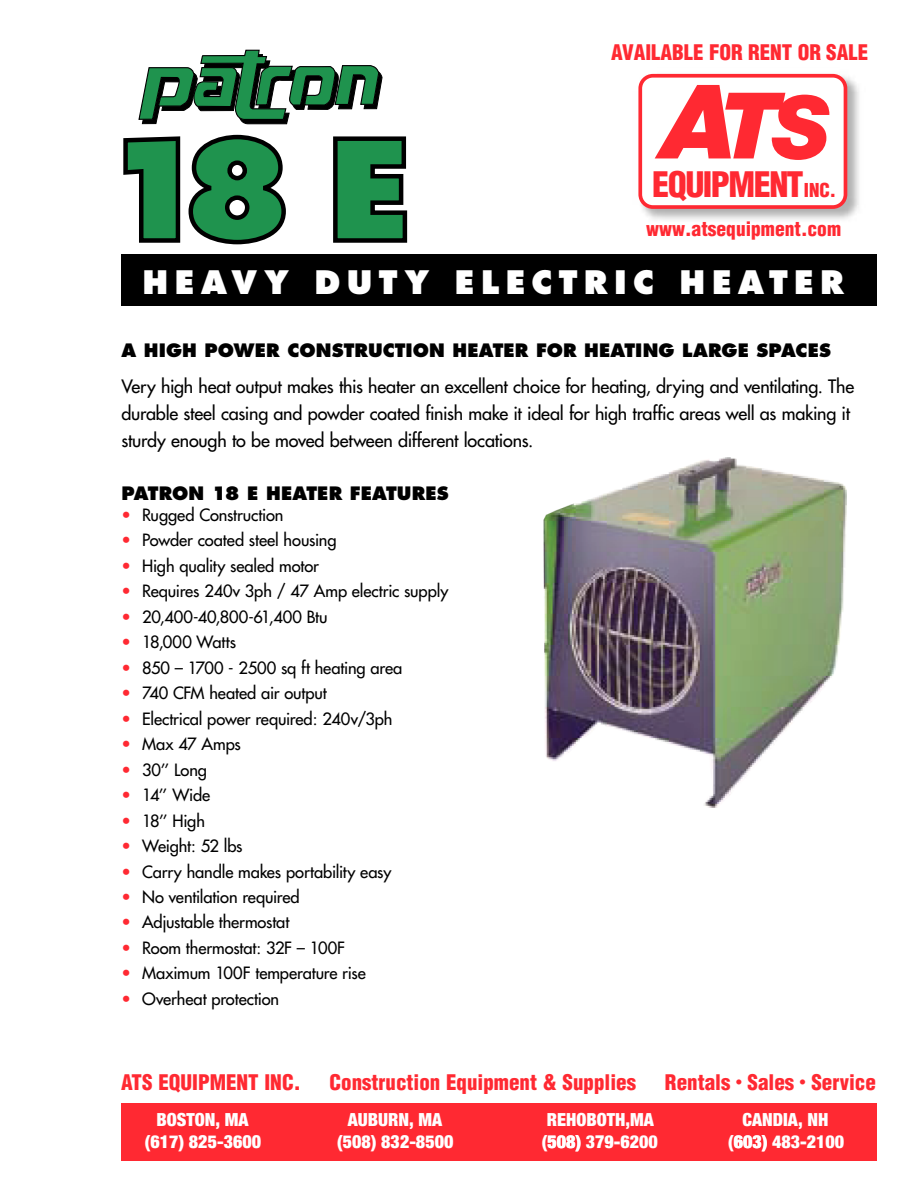
<style>
.page{position:relative;width:918px;height:1188px;background:#fff}
.page>*{position:absolute;margin:0;border:0;box-sizing:border-box;transform-origin:0 0}
.t1{font:800 135px "Futura";color:#1f934e}
.t2{font:italic 900 102.9px "Helvetica Neue";color:#ff2932}
.t3{font:900 condensed 34.35px "Helvetica";letter-spacing:-.045em;color:#ff2932}
.t4{font:800 31.5px "Futura";letter-spacing:.205em;color:#fff}
.t5{font:900 condensed 21px "Helvetica";color:#ff2932}
.t6{font:900 condensed 19.5px "Helvetica";color:#ff2932}
.t7{font:18px/27px "Futura";letter-spacing:-.01em;color:#000}
.t8{font:900 condensed 18px "Helvetica Neue";color:#fff}
.t9{font:800 18px "Futura";letter-spacing:.005em;color:#000}
.t10{font:16.5px "Futura";letter-spacing:-.005em;color:#000}
.s1{font-size:92.1px}
.s2{font-size:87.3px}
.s3{font-size:18.75px}
.s4{color:#ff2932}
.s5{font-size:13.5px}
</style>
<div class="page">
<img style="left:643px;top:73px;width:216px;height:147px">
<div style="left:122px;top:255px;width:756px;height:51px;background:#000"></div>
<div style="left:122px;top:1104px;width:756px;height:57px;background:#ff2932"></div>
<svg style="left:638px;top:74px;width:209px;height:135px"></svg>
<svg style="left:123px;top:49px;width:285px;height:196px"></svg>
<img style="left:543px;top:458px;width:304px;height:350px">
<p class="t5" style="left:611px;top:39px;width:259px">AVAILABLE FOR RENT OR SALE</p>
<h2 class="t2" style="left:663px;top:59px;width:169px">A<span class="s1">T</span><span class="s2">S</span></h2>
<h3 class="t3" style="left:652px;top:163px;width:186px">EQUIPMENT<span class="s3">INC.</span></h3>
<h1 class="t1" style="left:100px;top:104px;width:313px">18 E</h1>
<p class="t6" style="left:646px;top:217px;width:196px">www.atsequipment.com</p>
<h3 class="t4" style="left:142px;top:263px;width:703px">HEAVY DUTY ELECTRIC HEATER</h3>
<p class="t9" style="left:122px;top:339px;width:711px">A HIGH POWER CONSTRUCTION HEATER FOR HEATING LARGE SPACES</p>
<p class="t7" style="left:122px;top:373px;width:734px">Very high heat output makes this heater an excellent choice for heating, drying and ventilating. The durable steel casing and powder coated finish make it ideal for high traffic areas well as making it sturdy enough to be moved between different locations.</p>
<p class="t9" style="left:122px;top:481px;width:329px">PATRON 18 E HEATER FEATURES</p>
<p class="t10" style="left:122px;top:504px;width:164px"><span class="s4">•</span> Rugged Construction</p>
<p class="t10" style="left:122px;top:530px;width:217px"><span class="s4">•</span> Powder coated steel housing</p>
<p class="t10" style="left:122px;top:555px;width:199px"><span class="s4">•</span> High quality sealed motor</p>
<p class="t10" style="left:122px;top:581px;width:328px"><span class="s4">•</span> Requires 240v 3ph / 47 Amp electric supply</p>
<p class="t10" style="left:122px;top:606px;width:208px"><span class="s4">•</span> 20,400-40,800-61,400 Btu</p>
<p class="t10" style="left:122px;top:632px;width:116px"><span class="s4">•</span> 18,000 Watts</p>
<p class="t10" style="left:122px;top:657px;width:282px"><span class="s4">•</span> 850 – 1700 - 2500 sq ft heating area</p>
<p class="t10" style="left:122px;top:683px;width:207px"><span class="s4">•</span> 740 CFM heated air output</p>
<p class="t10" style="left:122px;top:708px;width:273px"><span class="s4">•</span> Electrical power required: 240v/3ph</p>
<p class="t10" style="left:122px;top:734px;width:121px"><span class="s4">•</span> Max 47 Amps</p>
<p class="t10" style="left:122px;top:759px;width:87px"><span class="s4">•</span> 30’’ Long</p>
<p class="t10" style="left:122px;top:785px;width:90px"><span class="s4">•</span> 14’’ Wide</p>
<p class="t10" style="left:122px;top:810px;width:85px"><span class="s4">•</span> 18’’ High</p>
<p class="t10" style="left:122px;top:836px;width:123px"><span class="s4">•</span> Weight: 52 lbs</p>
<p class="t10" style="left:122px;top:861px;width:271px"><span class="s4">•</span> Carry handle makes portability easy</p>
<p class="t10" style="left:122px;top:887px;width:180px"><span class="s4">•</span> No ventilation required</p>
<p class="t10" style="left:122px;top:912px;width:169px"><span class="s4">•</span> Adjustable thermostat</p>
<p class="t10" style="left:122px;top:938px;width:225px"><span class="s4">•</span> Room thermostat: 32F – 100F</p>
<p class="t10" style="left:122px;top:963px;width:246px"><span class="s4">•</span> Maximum 100F temperature rise</p>
<p class="t10" style="left:122px;top:989px;width:159px"><span class="s4">•</span> Overheat protection</p>
<p class="t5" style="left:121px;top:1069px;width:181px">ATS EQUIPMENT INC.</p>
<p class="t5" style="left:330px;top:1069px;width:308px">Construction Equipment &amp; Supplies</p>
<p class="t5" style="left:665px;top:1069px;width:212px">Rentals <span class="s5">•</span> Sales <span class="s5">•</span> Service</p>
<p class="t8" style="left:157px;top:1105px;width:93px">BOSTON, MA</p>
<p class="t8" style="left:348px;top:1105px;width:96px">AUBURN, MA</p>
<p class="t8" style="left:547px;top:1105px;width:108px">REHOBOTH,MA</p>
<p class="t8" style="left:743px;top:1105px;width:87px">CANDIA, NH</p>
<p class="t8" style="left:145px;top:1127px;width:118px">(617) 825-3600</p>
<p class="t8" style="left:337px;top:1127px;width:118px">(508) 832-8500</p>
<p class="t8" style="left:542px;top:1127px;width:118px">(508) 379-6200</p>
<p class="t8" style="left:728px;top:1127px;width:118px">(603) 483-2100</p>
</div>
